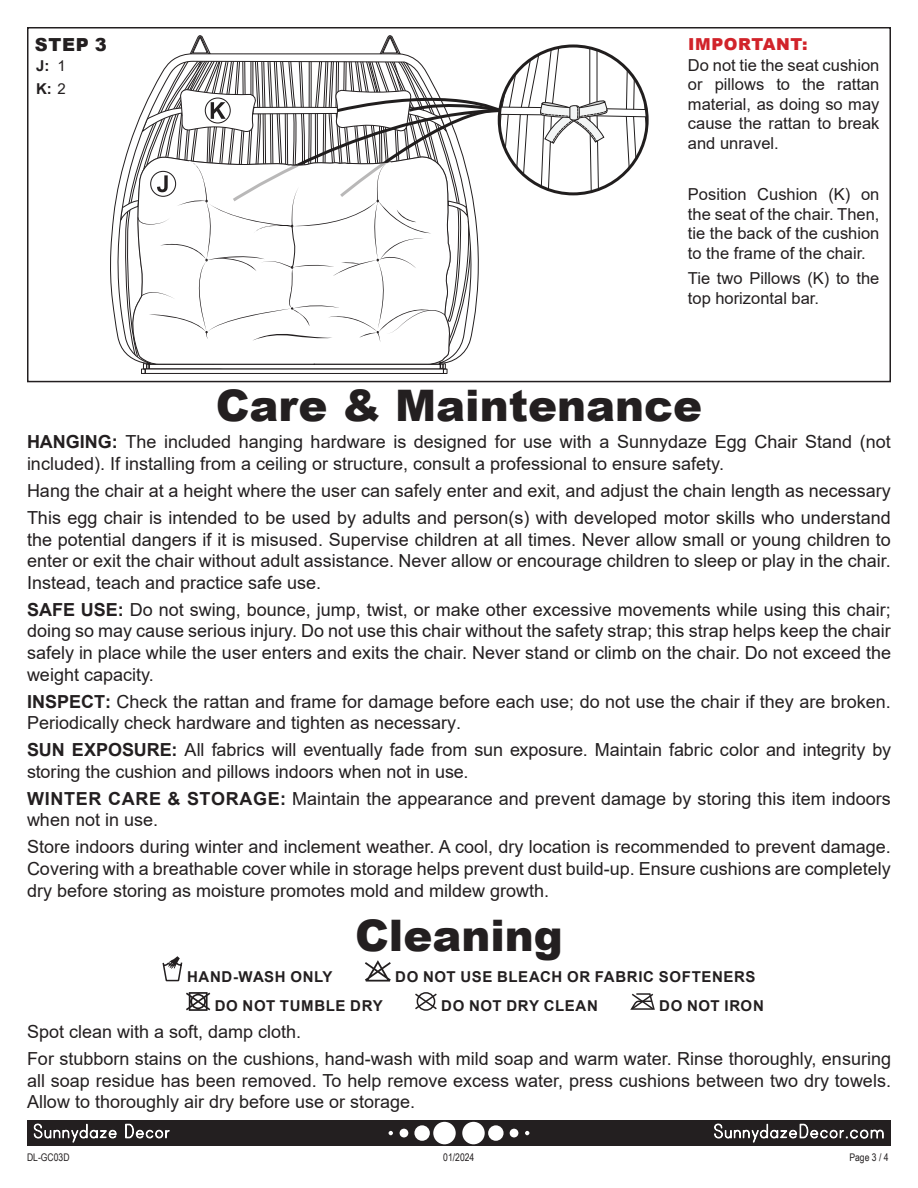
<style>
.page{position:relative;width:918px;height:1188px;background:#fff}
.page>*{position:absolute;margin:0;border:0;box-sizing:border-box;transform-origin:0 0}
.t1{font:900 43.5px "Arial";color:#231f20}
.t2{font:18px/21.6px "Arial";color:#231f20}
.t3{font:900 18px "Arial";color:#231f20}
.t4{font:16.5px/19.8px "Arial";color:#231f20;text-align:justify}
.t5{font:900 16.5px "Arial";letter-spacing:.035em;color:#d1232a}
.Warranty_Text{font:700 15px "Arial";letter-spacing:.04em;color:#231f20}
.t6{font:10.5px "Arial Narrow";color:#231f20}
.s1{font-weight:400}
.s2{font-weight:700}
</style>
<div class="page">
<div style="left:27px;top:1120px;width:864px;height:26px;background:#231f20"></div>
<div style="left:462px;top:1122px;width:23px;height:22px;background:#fff;border-radius:50%"></div>
<div style="left:488px;top:1125px;width:16px;height:16px;background:#fff;border-radius:50%"></div>
<div style="left:510px;top:1129px;width:8px;height:8px;background:#fff;border-radius:50%"></div>
<svg style="left:525px;top:1131px;width:4px;height:4px"></svg>
<div style="left:433px;top:1122px;width:23px;height:22px;background:#fff;border-radius:50%"></div>
<div style="left:414px;top:1125px;width:16px;height:16px;background:#fff;border-radius:50%"></div>
<div style="left:400px;top:1129px;width:8px;height:8px;background:#fff;border-radius:50%"></div>
<svg style="left:389px;top:1131px;width:4px;height:4px"></svg>
<svg style="left:34px;top:1123px;width:83px;height:20px"></svg>
<svg style="left:125px;top:1124px;width:45px;height:15px"></svg>
<svg style="left:714px;top:1123px;width:170px;height:20px"></svg>
<svg style="left:110px;top:177px;width:10px;height:168px"></svg>
<svg style="left:120px;top:35px;width:527px;height:339px"></svg>
<div style="left:27px;top:27px;width:864px;height:355px;border:2px solid #231f20"></div>
<svg style="left:162px;top:956px;width:21px;height:26px"></svg>
<svg style="left:365px;top:960px;width:26px;height:22px"></svg>
<svg style="left:186px;top:992px;width:24px;height:19px"></svg>
<svg style="left:415px;top:992px;width:22px;height:19px"></svg>
<svg style="left:630px;top:993px;width:25px;height:17px"></svg>
<p class="t3" style="left:35px;top:31px;width:73px">STEP 3</p>
<p class="Warranty_Text" style="left:36px;top:55px;width:31px">J: <span class="s1">1</span></p>
<p class="Warranty_Text" style="left:36px;top:78px;width:31px">K: <span class="s1">2</span></p>
<p class="t5" style="left:688px;top:32px;width:121px">IMPORTANT:</p>
<p class="t4" style="left:688px;top:55px;width:193px">Do not tie the seat cushion or pillows to the rattan material, as doing so may cause the rattan to break and unravel.</p>
<p class="t4" style="left:688px;top:184px;width:193px">Position Cushion (K) on the seat of the chair. Then, tie the back of the cushion to the frame of the chair.</p>
<p class="t4" style="left:688px;top:269px;width:193px">Tie two Pillows (K) to the top horizontal bar.</p>
<p class="t1" style="left:216px;top:374px;width:488px">Care &amp; Maintenance</p>
<p class="t2" style="left:27px;top:431px;width:865px"><span class="s2">HANGING:</span> The included hanging hardware is designed for use with a Sunnydaze Egg Chair Stand (not included). If installing from a ceiling or structure, consult a professional to ensure safety.</p>
<p class="t2" style="left:27px;top:480px;width:865px">Hang the chair at a height where the user can safely enter and exit, and adjust the chain length as necessary</p>
<p class="t2" style="left:27px;top:507px;width:865px;text-align:justify">This egg chair is intended to be used by adults and person(s) with developed motor skills who understand the potential dangers if it is misused. Supervise children at all times. Never allow small or young children to enter or exit the chair without adult assistance. Never allow or encourage children to sleep or play in the chair.<br>Instead, teach and practice safe use.</p>
<p class="t2" style="left:27px;top:599px;width:866px;text-align:justify"><span class="s2">SAFE USE:</span> Do not swing, bounce, jump, twist, or make other excessive movements while using this chair; doing so may cause serious injury. Do not use this chair without the safety strap; this strap helps keep the chair safely in place while the user enters and exits the chair. Never stand or climb on the chair. Do not exceed the weight capacity.</p>
<p class="t2" style="left:27px;top:690px;width:865px"><span class="s2">INSPECT:</span> Check the rattan and frame for damage before each use; do not use the chair if they are broken.<br>Periodically check hardware and tighten as necessary.</p>
<p class="t2" style="left:27px;top:739px;width:866px"><span class="s2">SUN EXPOSURE:</span> All fabrics will eventually fade from sun exposure. Maintain fabric color and integrity by storing the cushion and pillows indoors when not in use.</p>
<p class="t2" style="left:27px;top:788px;width:865px"><span class="s2">WINTER CARE &amp; STORAGE:</span> Maintain the appearance and prevent damage by storing this item indoors when not in use.</p>
<p class="t2" style="left:27px;top:836px;width:865px;text-align:justify">Store indoors during winter and inclement weather. A cool, dry location is recommended to prevent damage.<br>Covering with a breathable cover while in storage helps prevent dust build-up. Ensure cushions are completely dry before storing as moisture promotes mold and mildew growth.</p>
<p class="t1" style="left:355px;top:904px;width:209px">Cleaning</p>
<p class="Warranty_Text" style="left:187px;top:966px;width:147px">HAND-WASH ONLY</p>
<p class="Warranty_Text" style="left:395px;top:966px;width:362px">DO NOT USE BLEACH OR FABRIC SOFTENERS</p>
<p class="Warranty_Text" style="left:215px;top:995px;width:170px">DO NOT TUMBLE DRY</p>
<p class="Warranty_Text" style="left:441px;top:995px;width:158px">DO NOT DRY CLEAN</p>
<p class="Warranty_Text" style="left:659px;top:995px;width:106px">DO NOT IRON</p>
<p class="t2" style="left:27px;top:1021px;width:276px">Spot clean with a soft, damp cloth.</p>
<p class="t2" style="left:27px;top:1048px;width:866px;text-align:justify">For stubborn stains on the cushions, hand-wash with mild soap and warm water. Rinse thoroughly, ensuring all soap residue has been removed. To help remove excess water, press cushions between two dry towels.<br>Allow to thoroughly air dry before use or storage.</p>
<p class="t6" style="left:27px;top:1150px;width:44px">DL-GC03D</p>
<p class="t6" style="left:443px;top:1150px;width:33px">01/2024</p>
<p class="t6" style="left:849px;top:1150px;width:41px">Page 3 / 4</p>
</div>
